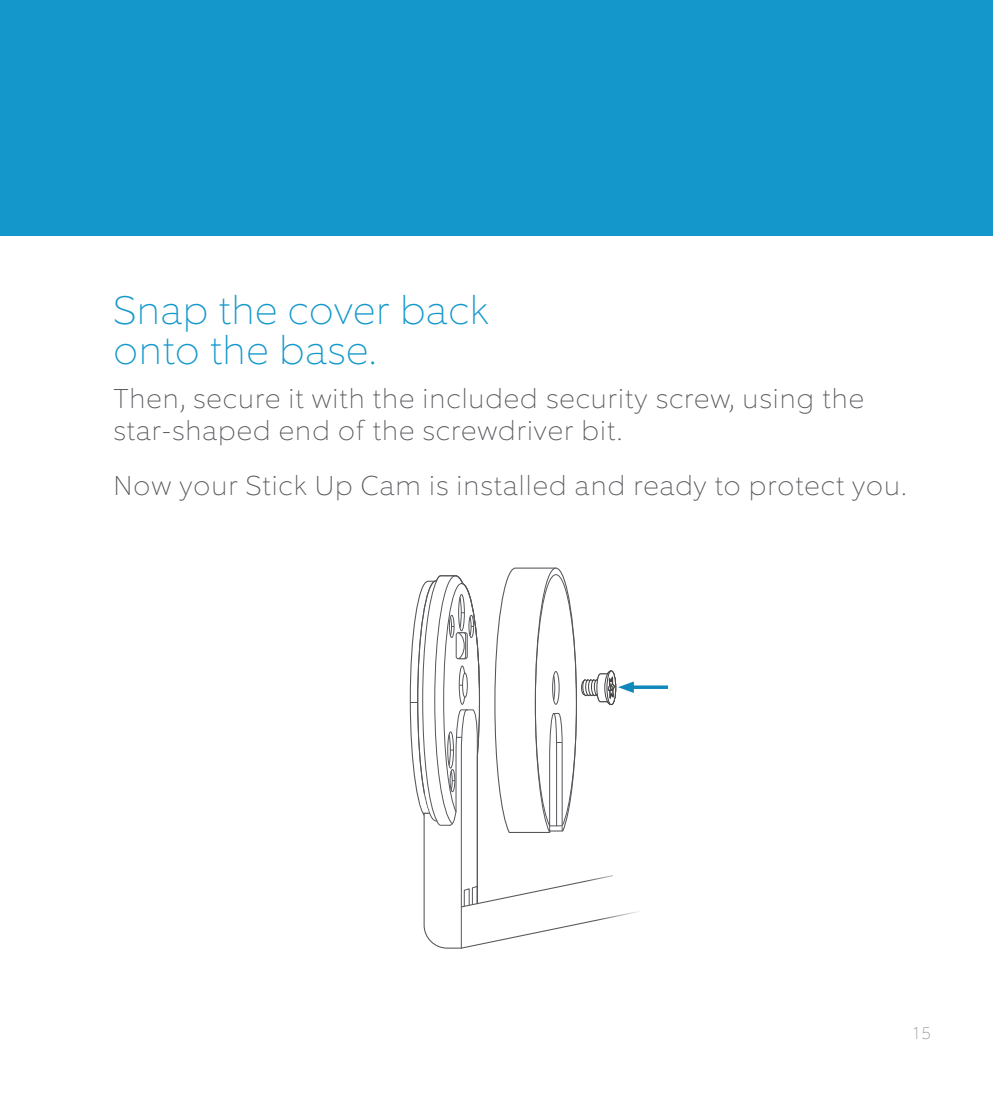
<style>
.page{position:relative;width:993px;height:1099px;background:#fff}
.page>*{position:absolute;margin:0;border:0;box-sizing:border-box;transform-origin:0 0}
.t1{font:100 40px/40px "Equip";letter-spacing:.02em;color:#1498cb}
.t2{font:100 27.5px/32.5px "Equip";letter-spacing:.04em;color:#54565a}
.t3{font:100 17.5px "Equip";color:#939598}
</style>
<div class="page">
<svg style="left:656px;top:685px;width:11px;height:4px"></svg>
<svg style="left:409px;top:567px;width:247px;height:381px"></svg>
<div style="left:0;top:0;width:992px;height:235px;background:#1498cb"></div>
<h1 class="t1" style="left:113px;top:290px;width:376px">Snap the cover back onto the base.</h1>
<p class="t2" style="left:113px;top:382px;width:751px">Then, secure it with the included security screw, using the star-shaped end of the screwdriver bit.</p>
<p class="t2" style="left:113px;top:469px;width:794px">Now your Stick Up Cam is installed and ready to protect you.</p>
<p class="t3" style="left:911px;top:1021px;width:21px">15</p>
</div>
